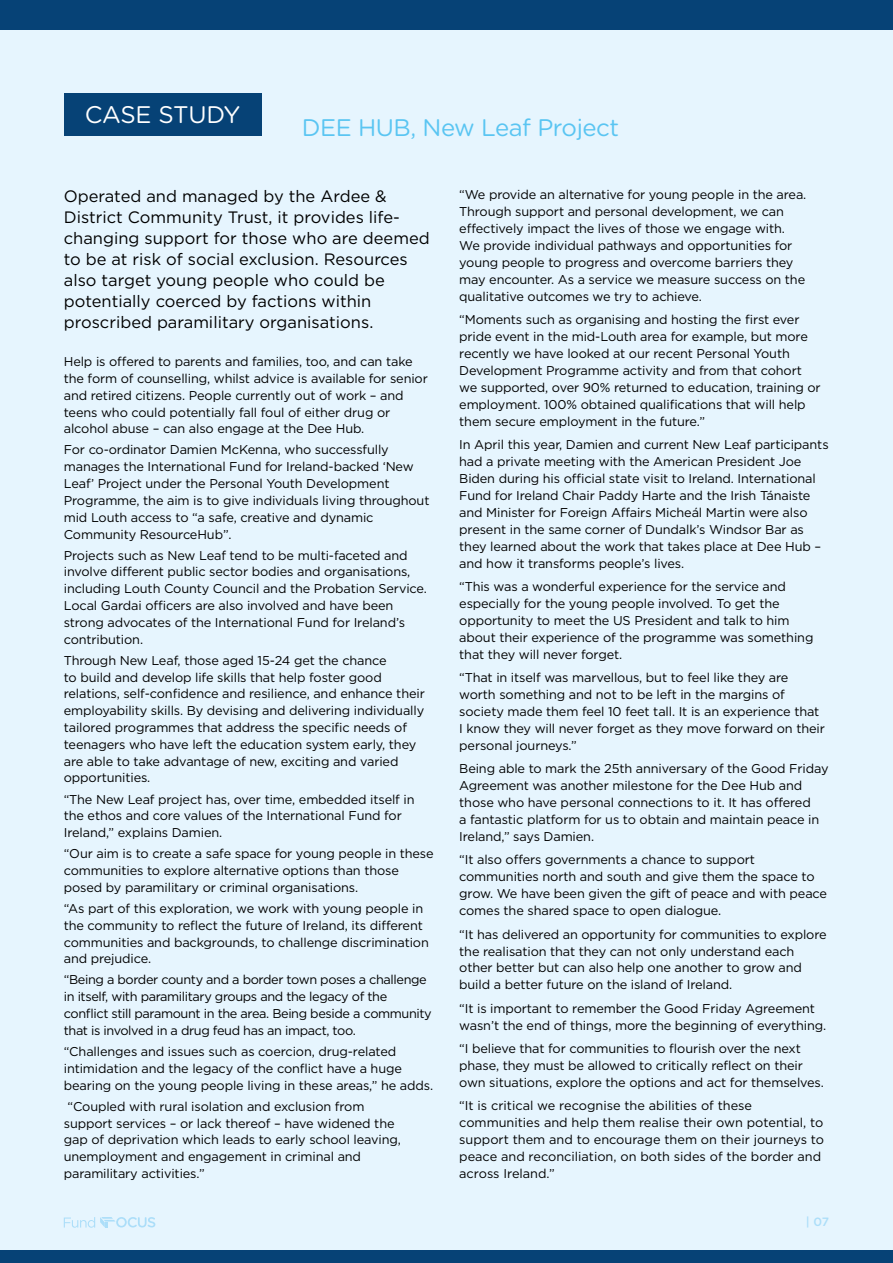
<style>
.page{position:relative;width:893px;height:1263px;background:#e6f5fe}
.page>*{position:absolute;margin:0;border:0;box-sizing:border-box;transform-origin:0 0}
.t1{font:24px "Gotham Rounded";letter-spacing:-.02em;color:#5ac5f2}
.t2{font:24px "Gotham Rounded";letter-spacing:-.01em;color:#fff}
.t3{font:16.5px/21px "Gotham";color:#000}
.t4{font:12.75px/17px "Gotham";letter-spacing:-.01em;color:#000}
.t5{font:12.75px/16.8px "Gotham";letter-spacing:-.03em;color:#000}
.t6{font:500 12px "Gotham";color:#acdef9}
</style>
<div class="page">
<svg style="left:64px;top:1217px;width:91px;height:11px"></svg>
<div style="left:0;top:1250px;width:893px;height:13px;background:#064276"></div>
<div style="left:0;top:0;width:893px;height:30px;background:#064276"></div>
<div style="left:64px;top:94px;width:197px;height:42px;background:#064276"></div>
<p class="t2" style="left:85px;top:98px;width:157px">CASE STUDY</p>
<p class="t1" style="left:302px;top:111px;width:319px">DEE HUB, New Leaf Project</p>
<p class="t3" style="left:64px;top:186px;width:367px">Operated and managed by the Ardee &amp; District Community Trust, it provides life&shy;changing support for those who are deemed to be at risk of social exclusion. Resources also target young people who could be potentially coerced by factions within proscribed paramilitary organisations.</p>
<p class="t4" style="left:64px;top:353px;width:366px">Help is offered to parents and families, too, and can take the form of counselling, whilst advice is available for senior and retired citizens. People currently out of work – and teens who could potentially fall foul of either drug or alcohol abuse – can also engage at the Dee Hub.</p>
<p class="t4" style="left:64px;top:441px;width:367px">For co-ordinator Damien McKenna, who successfully manages the International Fund for Ireland-backed ‘New Leaf’ Project under the Personal Youth Development Programme, the aim is to give individuals living throughout mid Louth access to “a safe, creative and dynamic Community ResourceHub”.</p>
<p class="t4" style="left:64px;top:546px;width:365px">Projects such as New Leaf tend to be multi-faceted and involve different public sector bodies and organisations, including Louth County Council and the Probation Service.<br>Local Gardai officers are also involved and have been strong advocates of the International Fund for Ireland’s contribution.</p>
<p class="t4" style="left:64px;top:652px;width:363px">Through New Leaf, those aged 15-24 get the chance<br>to build and develop life skills that help foster good relations, self-confidence and resilience, and enhance their employability skills. By devising and delivering individually tailored programmes that address the specific needs of teenagers who have left the education system early, they are able to take advantage of new, exciting and varied opportunities.</p>
<p class="t4" style="left:64px;top:790px;width:352px">“The New Leaf project has, over time, embedded itself in the ethos and core values of the International Fund for<br>Ireland,” explains Damien.</p>
<p class="t4" style="left:64px;top:845px;width:371px">“Our aim is to create a safe space for young people in these communities to explore alternative options than those posed by paramilitary or criminal organisations.</p>
<p class="t4" style="left:64px;top:900px;width:367px">“As part of this exploration, we work with young people in the community to reflect the future of Ireland, its different communities and backgrounds, to challenge discrimination and prejudice.</p>
<p class="t5" style="left:64px;top:971px;width:370px">“Being a border county and a border town poses a challenge in itself, with paramilitary groups and the legacy of the conflict still paramount in the area. Being beside a community that is involved in a drug feud has an impact, too.</p>
<p class="t4" style="left:64px;top:1043px;width:371px">“Challenges and issues such as coercion, drug-related intimidation and the legacy of the conflict have a huge bearing on the young people living in these areas,” he adds.</p>
<p class="t4" style="left:64px;top:1097px;width:339px">“Coupled with rural isolation and exclusion from support services – or lack thereof – have widened the gap of deprivation which leads to early school leaving, unemployment and engagement in criminal and paramilitary activities.”</p>
<p class="t4" style="left:459px;top:186px;width:349px">“We provide an alternative for young people in the area.<br>Through support and personal development, we can effectively impact the lives of those we engage with.<br>We provide individual pathways and opportunities for young people to progress and overcome barriers they may encounter. As a service we measure success on the qualitative outcomes we try to achieve.</p>
<p class="t4" style="left:459px;top:311px;width:363px">“Moments such as organising and hosting the first ever pride event in the mid-Louth area for example, but more recently we have looked at our recent Personal Youth Development Programme activity and from that cohort we supported, over 90% returned to education, training or employment. 100% obtained qualifications that will help them secure employment in the future.”</p>
<p class="t4" style="left:459px;top:436px;width:371px">In April this year, Damien and current New Leaf participants had a private meeting with the American President Joe Biden during his official state visit to Ireland. International Fund for Ireland Chair Paddy Harte and the Irish Tánaiste and Minister for Foreign Affairs Micheál Martin were also present in the same corner of Dundalk’s Windsor Bar as they learned about the work that takes place at Dee Hub – and how it transforms people’s lives.</p>
<p class="t4" style="left:459px;top:578px;width:356px">“This was a wonderful experience for the service and especially for the young people involved. To get the opportunity to meet the US President and talk to him about their experience of the programme was something that they will never forget.</p>
<p class="t4" style="left:459px;top:669px;width:367px">“That in itself was marvellous, but to feel like they are worth something and not to be left in the margins of society made them feel 10 feet tall. It is an experience that I know they will never forget as they move forward on their personal journeys.”</p>
<p class="t4" style="left:459px;top:760px;width:371px">Being able to mark the 25th anniversary of the Good Friday Agreement was another milestone for the Dee Hub and those who have personal connections to it. It has offered<br>a fantastic platform for us to obtain and maintain peace in Ireland,” says Damien.</p>
<p class="t4" style="left:459px;top:851px;width:369px">“It also offers governments a chance to support communities north and south and give them the space to grow. We have been given the gift of peace and with peace comes the shared space to open dialogue.</p>
<p class="t4" style="left:459px;top:925px;width:369px">“It has delivered an opportunity for communities to explore the realisation that they can not only understand each other better but can also help one another to grow and build a better future on the island of Ireland.</p>
<p class="t4" style="left:459px;top:999px;width:368px">“It is important to remember the Good Friday Agreement wasn’t the end of things, more the beginning of everything.</p>
<p class="t4" style="left:459px;top:1040px;width:366px">“I believe that for communities to flourish over the next phase, they must be allowed to critically reflect on their own situations, explore the options and act for themselves.</p>
<p class="t4" style="left:459px;top:1097px;width:366px">“It is critical we recognise the abilities of these communities and help them realise their own potential, to support them and to encourage them on their journeys to peace and reconciliation, on both sides of the border and across Ireland.”</p>
<p class="t6" style="left:806px;top:1214px;width:25px">| 07</p>
</div>
